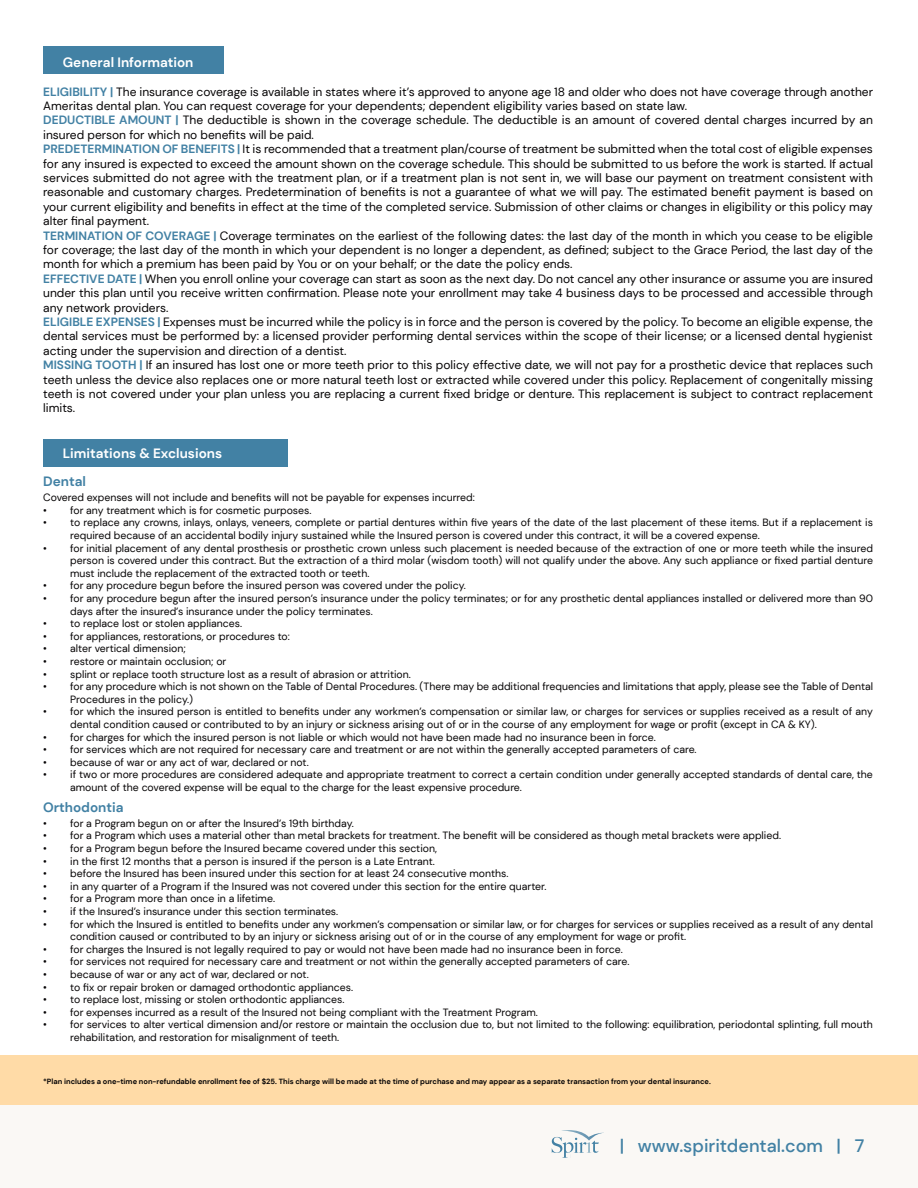
<style>
.page{position:relative;width:918px;height:1188px;background:#fff}
.page>*{position:absolute;margin:0;border:0;box-sizing:border-box;transform-origin:0 0}
.t1{font:500 18px "DM Sans";color:#4281a4}
.t2{font:700 13.5px "DM Sans";color:#fff}
.t3{font:700 13.5px "DM Sans";color:#4281a4}
.t4{font:12px/14.4px "DM Sans";color:#050304}
.t5{font:10.5px/12.6px "DM Sans";color:#050304}
.t6{font:700 7.5px "DM Sans";color:#050304}
.s1{font-weight:700;color:#4281a4}
</style>
<div class="page">
<div style="left:43px;top:46px;width:180px;height:28px;background:#4281a4"></div>
<div style="left:0;top:1056px;width:918px;height:49px;background:#ffdba7"></div>
<div style="left:43px;top:439px;width:244px;height:27px;background:#4281a4"></div>
<div style="left:0;top:1105px;width:918px;height:83px;background:#faf8f5"></div>
<svg style="left:552px;top:1130px;width:52px;height:28px"></svg>
<div style="left:571px;top:1154px;width:58px;height:13px;background:#faf8f5"></div>
<p class="t2" style="left:63px;top:54px;width:132px">General Information</p>
<p class="t4" style="left:43px;top:84px;width:831px"><span class="s1">ELIGIBILITY |</span> The insurance coverage is available in states where it’s approved to anyone age 18 and older who does not have coverage through another Ameritas dental plan. You can request coverage for your dependents; dependent eligibility varies based on state law.<br><span class="s1">DEDUCTIBLE AMOUNT |</span> The deductible is shown in the coverage schedule. The deductible is an amount of covered dental charges incurred by an insured person for which no benefits will be paid.<br><span class="s1">PREDETERMINATION OF BENEFITS |</span> It is recommended that a treatment plan/course of treatment be submitted when the total cost of eligible expenses for any insured is expected to exceed the amount shown on the coverage schedule. This should be submitted to us before the work is started. If actual services submitted do not agree with the treatment plan, or if a treatment plan is not sent in, we will base our payment on treatment consistent with reasonable and customary charges. Predetermination of benefits is not a guarantee of what we will pay. The estimated benefit payment is based on your current eligibility and benefits in effect at the time of the completed service. Submission of other claims or changes in eligibility or this policy may alter final payment.<br><span class="s1">TERMINATION OF COVERAGE |</span> Coverage terminates on the earliest of the following dates: the last day of the month in which you cease to be eligible for coverage; the last day of the month in which your dependent is no longer a dependent, as defined; subject to the Grace Period, the last day of the month for which a premium has been paid by You or on your behalf; or the date the policy ends.<br><span class="s1">EFFECTIVE DATE |</span> When you enroll online your coverage can start as soon as the next day. Do not cancel any other insurance or assume you are insured under this plan until you receive written confirmation. Please note your enrollment may take 4 business days to be processed and accessible through any network providers.<br><span class="s1">ELIGIBLE EXPENSES |</span> Expenses must be incurred while the policy is in force and the person is covered by the policy. To become an eligible expense, the dental services must be performed by: a licensed provider performing dental services within the scope of their license; or a licensed dental hygienist acting under the supervision and direction of a dentist.<br><span class="s1">MISSING TOOTH |</span> If an insured has lost one or more teeth prior to this policy effective date, we will not pay for a prosthetic device that replaces such teeth unless the device also replaces one or more natural teeth lost or extracted while covered under this policy. Replacement of congenitally missing teeth is not covered under your plan unless you are replacing a current fixed bridge or denture. This replacement is subject to contract replacement limits.</p>
<p class="t2" style="left:63px;top:445px;width:161px">Limitations &amp; Exclusions</p>
<p class="t3" style="left:43px;top:473px;width:44px">Dental</p>
<p class="t5" style="left:43px;top:491px;width:433px">Covered expenses will not include and benefits will not be payable for expenses incurred:</p>
<p class="t5" style="left:43px;top:504px;width:270px">• for any treatment which is for cosmetic purposes.</p>
<p class="t5" style="left:70px;top:516px;width:804px;text-indent:-27px">• to replace any crowns, inlays, onlays, veneers, complete or partial dentures within five years of the date of the last placement of these items. But if a replacement is required because of an accidental bodily injury sustained while the Insured person is covered under this contract, it will be a covered expense.</p>
<p class="t5" style="left:70px;top:542px;width:804px;text-align:justify;text-indent:-27px">• for initial placement of any dental prosthesis or prosthetic crown unless such placement is needed because of the extraction of one or more teeth while the insured person is covered under this contract. But the extraction of a third molar (wisdom tooth) will not qualify under the above. Any such appliance or fixed partial denture must include the replacement of the extracted tooth or teeth.</p>
<p class="t5" style="left:43px;top:579px;width:424px">• for any procedure begun before the insured person was covered under the policy.</p>
<p class="t5" style="left:70px;top:592px;width:804px;text-indent:-27px">• for any procedure begun after the insured person’s insurance under the policy terminates; or for any prosthetic dental appliances installed or delivered more than 90 days after the insured’s insurance under the policy terminates.</p>
<p class="t5" style="left:43px;top:617px;width:200px">• to replace lost or stolen appliances.</p>
<p class="t5" style="left:43px;top:630px;width:248px">• for appliances, restorations, or procedures to:</p>
<p class="t5" style="left:43px;top:642px;width:144px">• alter vertical dimension;</p>
<p class="t5" style="left:43px;top:655px;width:185px">• restore or maintain occlusion; or</p>
<p class="t5" style="left:43px;top:668px;width:369px">• splint or replace tooth structure lost as a result of abrasion or attrition.</p>
<p class="t5" style="left:70px;top:680px;width:804px;text-indent:-27px">• for any procedure which is not shown on the Table of Dental Procedures. (There may be additional frequencies and limitations that apply, please see the Table of Dental<br>Procedures in the policy.)</p>
<p class="t5" style="left:70px;top:705px;width:804px;text-indent:-27px">• for which the insured person is entitled to benefits under any workmen’s compensation or similar law, or charges for services or supplies received as a result of any dental condition caused or contributed to by an injury or sickness arising out of or in the course of any employment for wage or profit (except in CA &amp; KY).</p>
<p class="t5" style="left:43px;top:731px;width:614px">• for charges for which the insured person is not liable or which would not have been made had no insurance been in force.</p>
<p class="t5" style="left:43px;top:743px;width:655px">• for services which are not required for necessary care and treatment or are not within the generally accepted parameters of care.</p>
<p class="t5" style="left:43px;top:756px;width:267px">• because of war or any act of war, declared or not.</p>
<p class="t5" style="left:70px;top:768px;width:804px;text-indent:-27px">• if two or more procedures are considered adequate and appropriate treatment to correct a certain condition under generally accepted standards of dental care, the amount of the covered expense will be equal to the charge for the least expensive procedure.</p>
<p class="t3" style="left:43px;top:799px;width:82px">Orthodontia</p>
<p class="t5" style="left:43px;top:817px;width:312px">• for a Program begun on or after the Insured’s 19th birthday.</p>
<p class="t5" style="left:43px;top:829px;width:739px">• for a Program which uses a material other than metal brackets for treatment. The benefit will be considered as though metal brackets were applied.</p>
<p class="t5" style="left:43px;top:842px;width:395px">• for a Program begun before the Insured became covered under this section,</p>
<p class="t5" style="left:43px;top:855px;width:393px">• in the first 12 months that a person is insured if the person is a Late Entrant.</p>
<p class="t5" style="left:43px;top:867px;width:467px">• before the Insured has been insured under this section for at least 24 consecutive months.</p>
<p class="t5" style="left:43px;top:880px;width:505px">• in any quarter of a Program if the Insured was not covered under this section for the entire quarter.</p>
<p class="t5" style="left:43px;top:892px;width:233px">• for a Program more than once in a lifetime.</p>
<p class="t5" style="left:43px;top:905px;width:297px">• if the Insured’s insurance under this section terminates.</p>
<p class="t5" style="left:70px;top:918px;width:804px;text-indent:-27px">• for which the Insured is entitled to benefits under any workmen’s compensation or similar law, or for charges for services or supplies received as a result of any dental condition caused or contributed to by an injury or sickness arising out of or in the course of any employment for wage or profit.</p>
<p class="t5" style="left:43px;top:943px;width:581px">• for charges the Insured is not legally required to pay or would not have been made had no insurance been in force.</p>
<p class="t5" style="left:43px;top:955px;width:588px">• for services not required for necessary care and treatment or not within the generally accepted parameters of care.</p>
<p class="t5" style="left:43px;top:968px;width:267px">• because of war or any act of war, declared or not.</p>
<p class="t5" style="left:43px;top:981px;width:311px">• to fix or repair broken or damaged orthodontic appliances.</p>
<p class="t5" style="left:43px;top:993px;width:303px">• to replace lost, missing or stolen orthodontic appliances.</p>
<p class="t5" style="left:43px;top:1006px;width:496px">• for expenses incurred as a result of the Insured not being compliant with the Treatment Program.</p>
<p class="t5" style="left:70px;top:1018px;width:804px;text-indent:-27px">• for services to alter vertical dimension and/or restore or maintain the occlusion due to, but not limited to the following: equilibration, periodontal splinting, full mouth rehabilitation, and restoration for misalignment of teeth.</p>
<p class="t6" style="left:43px;top:1077px;width:669px">*Plan includes a one-time non-refundable enrollment fee of $25. This charge will be made at the time of purchase and may appear as a separate transaction from your dental insurance.</p>
<h1 class="t1" style="left:620px;top:1134px;width:246px">| www.spiritdental.com | 7</h1>
</div>
